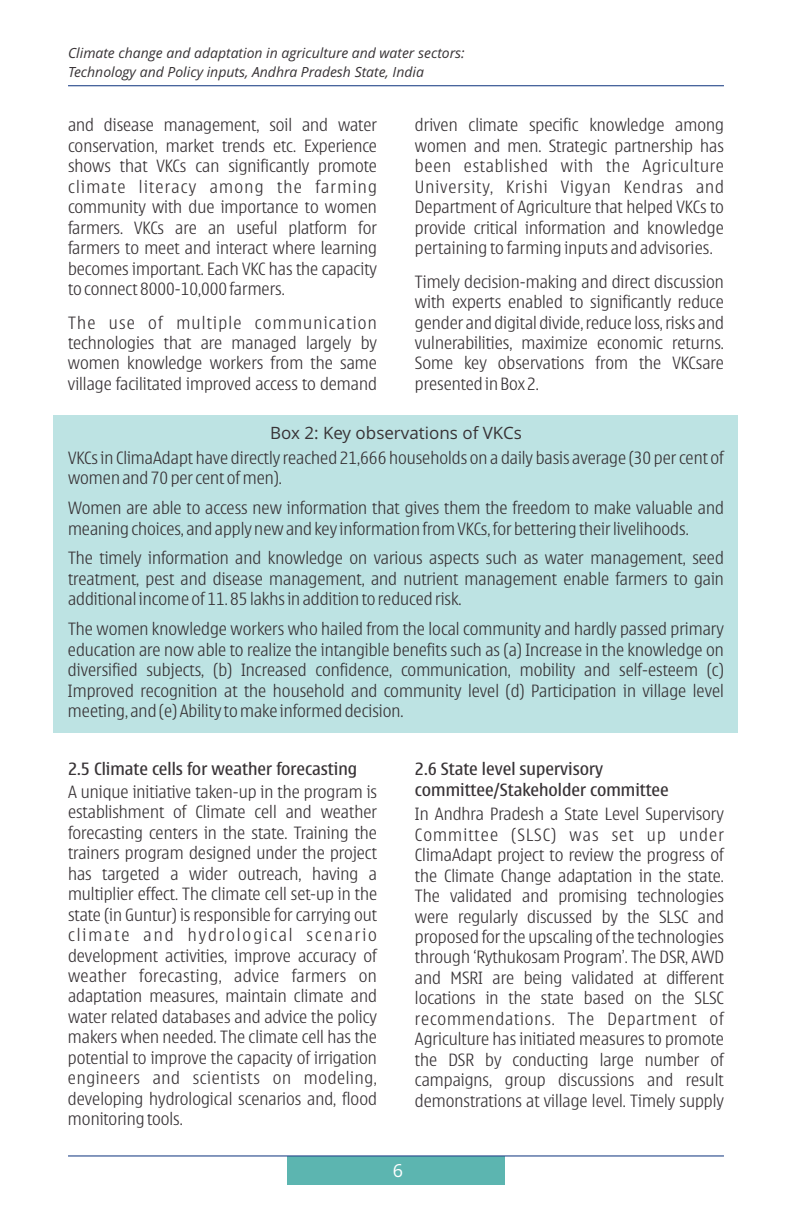
<style>
.page{position:relative;width:792px;height:1224px;background:#fff}
.page>*{position:absolute;margin:0;border:0;box-sizing:border-box;transform-origin:0 0}
.t1{font:18px "Open Sans";color:#fff}
.t2{font:300 17px/20.4px "Nokia Sans";color:#383336;text-align:justify}
.t3{font:17px/20.6px "Nokia Sans";color:#383336}
.t4{font:17px "Open Sans";color:#383336}
.t5{font:italic 14px/19px "Open Sans";color:#383336}
</style>
<div class="page">
<hr style="left:68px;top:85px;width:656px;height:1px;background:#294a8c">
<div style="left:287px;top:1156px;width:218px;height:28px;background:#5cb5b0"></div>
<hr style="left:68px;top:1155px;width:656px;height:2px;background:#294a8c">
<div style="left:54px;top:415px;width:684px;height:317px;background:#bde3e3"></div>
<p class="t5" style="left:68px;top:45px;width:398px">Climate change and adaptation in agriculture and water sectors:<br>Technology and Policy inputs, Andhra Pradesh State, India</p>
<p class="t2" style="left:415px;top:116px;width:311px">driven climate specific knowledge among women and men. Strategic partnership has been established with the Agriculture University, Krishi Vigyan Kendras and Department of Agriculture that helped VKCs to provide critical information and knowledge pertaining to farming inputs and advisories.</p>
<p class="t2" style="left:415px;top:272px;width:310px">Timely decision-making and direct discussion with experts enabled to significantly reduce gender and digital divide, reduce loss, risks and vulnerabilities, maximize economic returns.<br>Some key observations from the VKCsare presented in Box 2.</p>
<p class="t4" style="left:270px;top:426px;width:253px">Box 2: Key observations of VKCs</p>
<p class="t2" style="left:68px;top:449px;width:657px">VKCs in ClimaAdapt have directly reached 21,666 households on a daily basis average (30 per cent of women and 70 per cent of men).</p>
<p class="t2" style="left:68px;top:499px;width:657px">Women are able to access new information that gives them the freedom to make valuable and meaning choices, and apply new and key information from VKCs, for bettering their livelihoods.</p>
<p class="t2" style="left:68px;top:549px;width:657px">The timely information and knowledge on various aspects such as water management, seed treatment, pest and disease management, and nutrient management enable farmers to gain additional income of 11. 85 lakhs in addition to reduced risk.</p>
<p class="t2" style="left:68px;top:620px;width:657px">The women knowledge workers who hailed from the local community and hardly passed primary education are now able to realize the intangible benefits such as (a) Increase in the knowledge on diversified subjects, (b) Increased confidence, communication, mobility and self-esteem (c)<br>Improved recognition at the household and community level (d) Participation in village level meeting, and (e) Ability to make informed decision.</p>
<p class="t2" style="left:68px;top:116px;width:310px">and disease management, soil and water conservation, market trends etc. Experience shows that VKCs can significantly promote climate literacy among the farming community with due importance to women farmers. VKCs are an useful platform for farmers to meet and interact where learning becomes important. Each VKC has the capacity to connect 8000-10,000 farmers.</p>
<p class="t2" style="left:68px;top:313px;width:310px">The use of multiple communication technologies that are managed largely by women knowledge workers from the same village facilitated improved access to demand</p>
<p class="t3" style="left:68px;top:760px;width:291px">2.5 Climate cells for weather forecasting</p>
<p class="t2" style="left:68px;top:782px;width:311px">A unique initiative taken-up in the program is establishment of Climate cell and weather forecasting centers in the state. Training the trainers program designed under the project has targeted a wider outreach, having a multiplier effect. The climate cell set-up in the state (in Guntur) is responsible for carrying out climate and hydrological scenario development activities, improve accuracy of weather forecasting, advice farmers on adaptation measures, maintain climate and water related databases and advice the policy makers when needed. The climate cell has the potential to improve the capacity of irrigation engineers and scientists on modeling, developing hydrological scenarios and, flood monitoring tools.</p>
<p class="t3" style="left:415px;top:760px;width:255px">2.6 State level supervisory committee/Stakeholder committee</p>
<p class="t2" style="left:415px;top:805px;width:311px">In Andhra Pradesh a State Level Supervisory Committee (SLSC) was set up under ClimaAdapt project to review the progress of the Climate Change adaptation in the state.<br>The validated and promising technologies were regularly discussed by the SLSC and proposed for the upscaling of the technologies through ‘Rythukosam Program’. The DSR, AWD and MSRI are being validated at different locations in the state based on the SLSC recommendations. The Department of Agriculture has initiated measures to promote the DSR by conducting large number of campaigns, group discussions and result demonstrations at village level. Timely supply</p>
<p class="t1" style="left:393px;top:1163px;width:12px">6</p>
</div>
